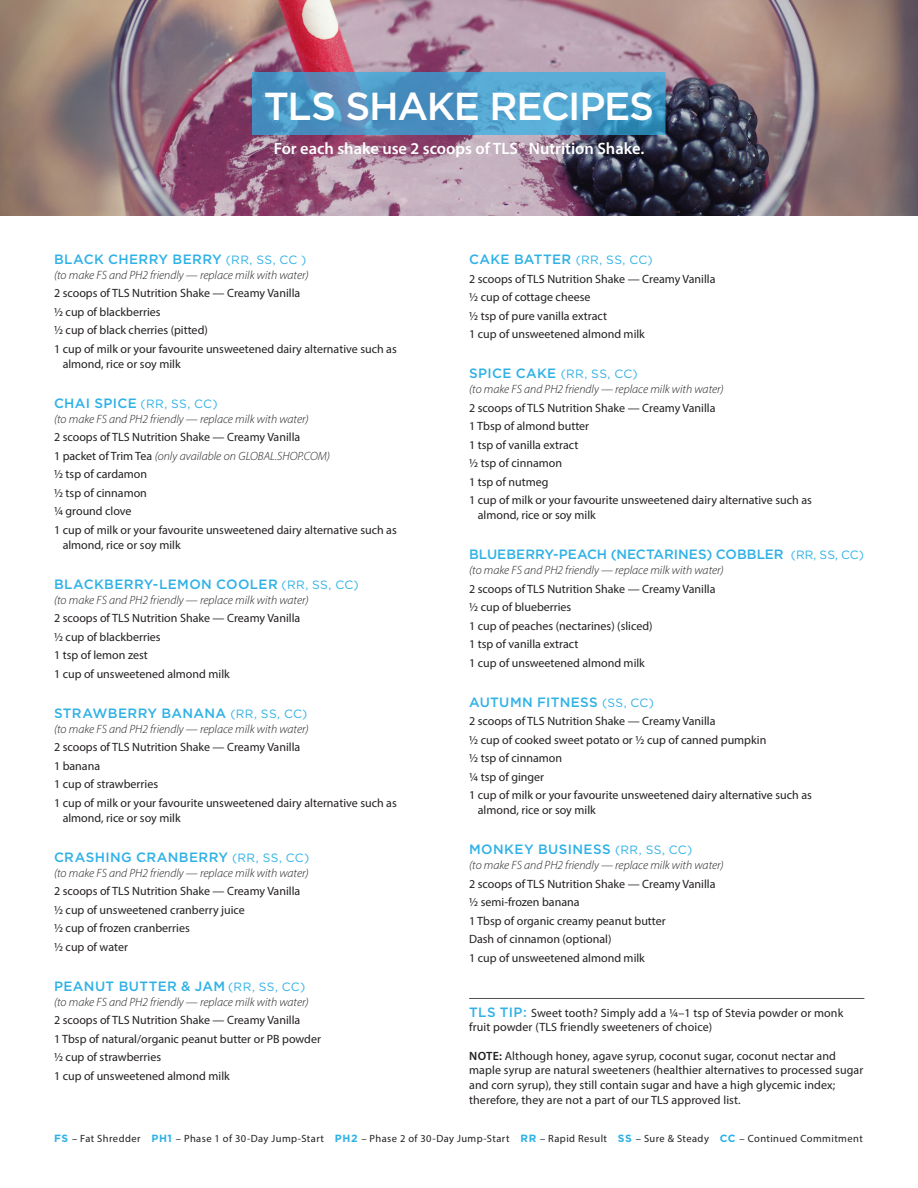
<style>
.page{position:relative;width:918px;height:1188px;background:#fff}
.page>*{position:absolute;margin:0;border:0;box-sizing:border-box;transform-origin:0 0}
.t1{font:500 39px "Gotham";letter-spacing:-.03em;color:#fff}
.t2{font:600 16.5px "Myriad Pro";color:#fff}
.t3{font:500 13.5px "Gotham";letter-spacing:.025em;color:#2fb1e6}
.t4{font:500 13.5px "Gotham";color:#2fb1e6}
.t5{font:12px/15px "Myriad Pro";color:#231f20}
.t6{font:italic 300 12px/15px "Myriad Pro";color:#231f20}
.t7{font:10.5px "Myriad Pro";letter-spacing:.04em;color:#231f20}
.s1{font-weight:400;font-size:12px}
.s2{font-family:"Gotham";font-weight:500;font-style:normal;font-size:13.5px;color:#2fb1e6}
.s3{font-family:"Gotham";font-weight:400;font-style:normal;color:#2fb1e6}
.s4{font-weight:400;font-style:normal}
.s5{font-family:"Gotham";font-weight:500;font-size:13.5px;color:#2fb1e6}
.s6{font-weight:600}
.s7{font-family:"Gotham";font-weight:700;color:#2fb1e6}
</style>
<div class="page">
<hr style="left:469px;top:998px;width:395px;height:1px;background:#000">
<img style="left:0;top:0;width:918px;height:216px">
<svg style="left:253px;top:72px;width:412px;height:62px;background:#4e9ac7"></svg>
<p class="t1" style="left:264px;top:84px;width:392px">TLS SHAKE RECIPES</p>
<p class="t2" style="left:274px;top:138px;width:372px">For each shake use 2 scoops of TLS® Nutrition Shake.</p>
<p class="t3" style="left:54px;top:251px;width:254px">BLACK CHERRY BERRY <span class="s1">(RR, SS, CC )</span></p>
<p class="t6" style="left:54px;top:267px;width:256px">(to make FS and PH2 friendly — replace milk with water)</p>
<p class="t5" style="left:54px;top:285px;width:248px">2 scoops of TLS Nutrition Shake — Creamy Vanilla</p>
<p class="t5" style="left:54px;top:304px;width:108px">½ cup of blackberries</p>
<p class="t5" style="left:54px;top:322px;width:155px">½ cup of black cherries (pitted)</p>
<p class="t5" style="left:63px;top:341px;width:336px;text-indent:-9px">1 cup of milk or your favourite unsweetened dairy alternative such as almond, rice or soy milk</p>
<p class="t6" style="left:54px;top:396px;width:256px"><span class="s2">CHAI SPICE</span> <span class="s3">(RR, SS, CC)<br></span>(to make FS and PH2 friendly — replace milk with water)</p>
<p class="t5" style="left:54px;top:429px;width:248px">2 scoops of TLS Nutrition Shake — Creamy Vanilla</p>
<p class="t6" style="left:54px;top:448px;width:278px"><span class="s4">1 packet of Trim Tea</span> (only available on GLOBAL.SHOP.COM)</p>
<p class="t5" style="left:54px;top:466px;width:95px">½ tsp of cardamon</p>
<p class="t5" style="left:54px;top:485px;width:94px">1/2 tsp of cinnamon</p>
<p class="t5" style="left:54px;top:503px;width:79px">¼ ground clove</p>
<p class="t5" style="left:63px;top:522px;width:336px;text-indent:-9px">1 cup of milk or your favourite unsweetened dairy alternative such as almond, rice or soy milk</p>
<p class="t3" style="left:54px;top:576px;width:306px">BLACKBERRY-LEMON COOLER <span class="s1">(RR, SS, CC)</span></p>
<p class="t6" style="left:54px;top:592px;width:256px">(to make FS and PH2 friendly — replace milk with water)</p>
<p class="t5" style="left:54px;top:610px;width:248px">2 scoops of TLS Nutrition Shake — Creamy Vanilla</p>
<p class="t5" style="left:54px;top:629px;width:108px">½ cup of blackberries</p>
<p class="t5" style="left:54px;top:647px;width:95px">1 tsp of lemon zest</p>
<p class="t5" style="left:54px;top:666px;width:177px">1 cup of unsweetened almond milk</p>
<p class="t3" style="left:54px;top:705px;width:255px">STRAWBERRY BANANA <span class="s1">(RR, SS, CC)</span></p>
<p class="t6" style="left:54px;top:721px;width:256px">(to make FS and PH2 friendly — replace milk with water)</p>
<p class="t5" style="left:54px;top:740px;width:248px">2 scoops of TLS Nutrition Shake — Creamy Vanilla</p>
<p class="t5" style="left:54px;top:758px;width:48px">1 banana</p>
<p class="t5" style="left:54px;top:777px;width:106px">1 cup of strawberries</p>
<p class="t5" style="left:63px;top:795px;width:336px;text-indent:-9px">1 cup of milk or your favourite unsweetened dairy alternative such as almond, rice or soy milk</p>
<p class="t3" style="left:54px;top:849px;width:257px">CRASHING CRANBERRY <span class="s1">(RR, SS, CC)</span></p>
<p class="t6" style="left:54px;top:865px;width:256px">(to make FS and PH2 friendly — replace milk with water)</p>
<p class="t5" style="left:54px;top:884px;width:248px">2 scoops of TLS Nutrition Shake — Creamy Vanilla</p>
<p class="t5" style="left:54px;top:902px;width:192px">½ cup of unsweetened cranberry juice</p>
<p class="t5" style="left:54px;top:921px;width:137px">½ cup of frozen cranberries</p>
<p class="t5" style="left:54px;top:939px;width:76px">½ cup of water</p>
<p class="t3" style="left:54px;top:978px;width:253px">PEANUT BUTTER &amp; JAM <span class="s1">(RR, SS, CC)</span></p>
<p class="t6" style="left:54px;top:994px;width:256px">(to make FS and PH2 friendly — replace milk with water)</p>
<p class="t5" style="left:54px;top:1013px;width:248px">2 scoops of TLS Nutrition Shake — Creamy Vanilla</p>
<p class="t5" style="left:54px;top:1031px;width:268px">1 Tbsp of natural/organic peanut butter or PB powder</p>
<p class="t5" style="left:54px;top:1050px;width:109px">½ cup of strawberries</p>
<p class="t5" style="left:54px;top:1068px;width:177px">1 cup of unsweetened almond milk</p>
<p class="t3" style="left:469px;top:252px;width:185px">CAKE BATTER <span class="s1">(RR, SS, CC)</span></p>
<p class="t5" style="left:469px;top:271px;width:248px">2 scoops of TLS Nutrition Shake — Creamy Vanilla</p>
<p class="t5" style="left:469px;top:289px;width:123px">½ cup of cottage cheese</p>
<p class="t5" style="left:469px;top:308px;width:139px">½ tsp of pure vanilla extract</p>
<p class="t5" style="left:469px;top:326px;width:177px">1 cup of unsweetened almond milk</p>
<p class="t6" style="left:469px;top:366px;width:256px"><span class="s2">SPICE CAKE</span> <span class="s3">(RR, SS, CC)<br></span>(to make FS and PH2 friendly — replace milk with water)</p>
<p class="t5" style="left:469px;top:400px;width:248px">2 scoops of TLS Nutrition Shake — Creamy Vanilla</p>
<p class="t5" style="left:469px;top:418px;width:122px">1 Tbsp of almond butter</p>
<p class="t5" style="left:469px;top:437px;width:111px">1 tsp of vanilla extract</p>
<p class="t5" style="left:469px;top:455px;width:94px">½ tsp of cinnamon</p>
<p class="t5" style="left:469px;top:474px;width:81px">1 tsp of nutmeg</p>
<p class="t5" style="left:478px;top:492px;width:336px;text-indent:-9px">1 cup of milk or your favourite unsweetened dairy alternative such as almond, rice or soy milk</p>
<p class="t4" style="left:469px;top:547px;width:396px">BLUEBERRY-PEACH (NECTARINES) COBBLER <span class="s1">(RR, SS, CC)</span></p>
<p class="t6" style="left:469px;top:563px;width:256px">(to make FS and PH2 friendly — replace milk with water)</p>
<p class="t5" style="left:469px;top:581px;width:248px">2 scoops of TLS Nutrition Shake — Creamy Vanilla</p>
<p class="t5" style="left:469px;top:599px;width:104px">½ cup of blueberries</p>
<p class="t5" style="left:469px;top:618px;width:185px">1 cup of peaches (nectarines) (sliced)</p>
<p class="t5" style="left:469px;top:636px;width:111px">1 tsp of vanilla extract</p>
<p class="t5" style="left:469px;top:655px;width:177px">1 cup of unsweetened almond milk</p>
<p class="t3" style="left:469px;top:694px;width:186px">AUTUMN FITNESS <span class="s1">(SS, CC)</span></p>
<p class="t5" style="left:469px;top:714px;width:248px">2 scoops of TLS Nutrition Shake — Creamy Vanilla</p>
<p class="t5" style="left:469px;top:732px;width:299px">½ cup of cooked sweet potato or ½ cup of canned pumpkin</p>
<p class="t5" style="left:469px;top:751px;width:94px">½ tsp of cinnamon</p>
<p class="t5" style="left:469px;top:769px;width:77px">¼ tsp of ginger</p>
<p class="t5" style="left:478px;top:788px;width:336px;text-indent:-9px">1 cup of milk or your favourite unsweetened dairy alternative such as almond, rice or soy milk</p>
<p class="t3" style="left:469px;top:842px;width:225px">MONKEY BUSINESS <span class="s1">(RR, SS, CC)</span></p>
<p class="t6" style="left:469px;top:858px;width:256px">(to make FS and PH2 friendly — replace milk with water)</p>
<p class="t5" style="left:469px;top:876px;width:248px">2 scoops of TLS Nutrition Shake — Creamy Vanilla</p>
<p class="t5" style="left:469px;top:895px;width:112px">½ semi-frozen banana</p>
<p class="t5" style="left:469px;top:913px;width:198px">1 Tbsp of organic creamy peanut butter</p>
<p class="t5" style="left:469px;top:932px;width:144px">Dash of cinnamon (optional)</p>
<p class="t5" style="left:469px;top:950px;width:177px">1 cup of unsweetened almond milk</p>
<p class="t5" style="left:469px;top:1005px;width:376px;line-height:14.4px"><span class="s5">TLS TIP:</span> Sweet tooth? Simply add a 1/4–1 tsp of Stevia powder or monk fruit powder (TLS friendly sweeteners of choice)</p>
<p class="t5" style="left:469px;top:1049px;width:396px;line-height:14.5px"><span class="s6">NOTE:</span> Although honey, agave syrup, coconut sugar, coconut nectar and maple syrup are natural sweeteners (healthier alternatives to processed sugar and corn syrup), they still contain sugar and have a high glycemic index; therefore, they are not a part of our TLS approved list.</p>
<p class="t7" style="left:54px;top:1132px;width:810px"><span class="s7">FS</span> – Fat Shredder <span class="s7">PH1</span> – Phase 1 of 30-Day Jump-Start <span class="s7">PH2</span> – Phase 2 of 30-Day Jump-Start <span class="s7">RR</span> – Rapid Result <span class="s7">SS</span> – Sure &amp; Steady <span class="s7">CC</span> – Continued Commitment</p>
</div>
